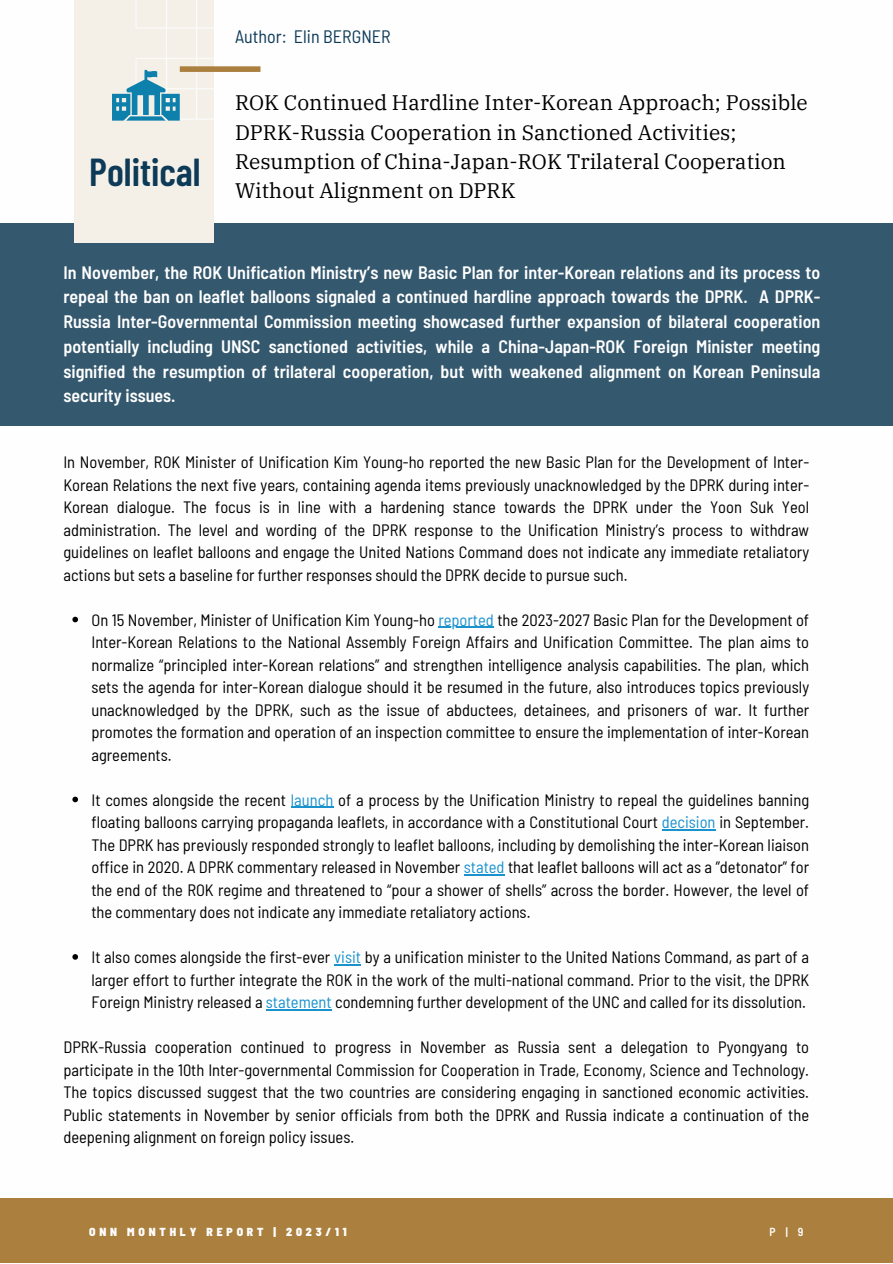
<style>
.page{position:relative;width:893px;height:1264px;background:#fff}
.page>*{position:absolute;margin:0;border:0;box-sizing:border-box;transform-origin:0 0}
.t1{font:600 39px "Barlow Condensed";color:#0d3a57}
.t2{font:21px/29.2px "IBM Plex Serif";color:#000}
.t3{font:600 semi-condensed 18px/24.8px "Barlow";color:#fff;text-align:justify}
.t4{font:semi-condensed 18px "Barlow";color:#0d3a57}
.t5{font:semi-condensed 16.5px/22.5px "Barlow";color:#000;text-align:justify}
.t6{font:900 semi-condensed 11.55px "Barlow";letter-spacing:.33em;color:#fff}
.t7{font:600 semi-condensed 11.55px "Barlow";color:#fff}
.s1{color:#1a92ce}
</style>
<div class="page">
<div style="left:0;top:223px;width:892px;height:203px;background:#34586e"></div>
<div style="left:75px;top:0;width:139px;height:242px;background:#f4f0e8"></div>
<img style="left:136px;top:0;width:125px;height:121px">
<div style="left:180px;top:66px;width:80px;height:6px;background:#ab803f"></div>
<svg style="left:72px;top:616px;width:6px;height:6px"></svg>
<hr style="left:438px;top:627px;width:56px;height:1px;background:#1a92ce">
<svg style="left:72px;top:796px;width:6px;height:6px"></svg>
<hr style="left:291px;top:806px;width:42px;height:2px;background:#1a92ce">
<hr style="left:661px;top:829px;width:54px;height:1px;background:#1a92ce">
<hr style="left:464px;top:874px;width:40px;height:1px;background:#1a92ce">
<svg style="left:72px;top:954px;width:6px;height:5px"></svg>
<svg style="left:334px;top:964px;width:27px;height:1px"></svg>
<hr style="left:266px;top:1009px;width:66px;height:1px;background:#1a92ce">
<div style="left:0;top:1198px;width:892px;height:64px;background:#ab803f"></div>
<svg style="left:112px;top:70px;width:67px;height:51px"></svg>
<p class="t1" style="left:89px;top:147px;width:113px">Political</p>
<p class="t4" style="left:235px;top:25px;width:157px">Author: Elin BERGNER</p>
<p class="t2" style="left:235px;top:88px;width:574px">ROK Continued Hardline Inter-Korean Approach; Possible DPRK-Russia Cooperation in Sanctioned Activities; Resumption of China-Japan-ROK Trilateral Cooperation Without Alignment on DPRK</p>
<p class="t3" style="left:63px;top:259px;width:758px">In November, the ROK Unification Ministry’s new Basic Plan for inter-Korean relations and its process to repeal the ban on leaflet balloons signaled a continued hardline approach towards the DPRK. A DPRK-Russia Inter-Governmental Commission meeting showcased further expansion of bilateral cooperation potentially including UNSC sanctioned activities, while a China-Japan-ROK Foreign Minister meeting signified the resumption of trilateral cooperation, but with weakened alignment on Korean Peninsula security issues.</p>
<p class="t5" style="left:63px;top:450px;width:747px">In November, ROK Minister of Unification Kim Young-ho reported the new Basic Plan for the Development of Inter-Korean Relations the next five years, containing agenda items previously unacknowledged by the DPRK during inter-Korean dialogue. The focus is in line with a hardening stance towards the DPRK under the Yoon Suk Yeol administration. The level and wording of the DPRK response to the Unification Ministry’s process to withdraw guidelines on leaflet balloons and engage the United Nations Command does not indicate any immediate retaliatory actions but sets a baseline for further responses should the DPRK decide to pursue such.</p>
<p class="t5" style="left:91px;top:608px;width:719px">On 15 November, Minister of Unification Kim Young-ho <span class="s1">reported</span> the 2023-2027 Basic Plan for the Development of Inter-Korean Relations to the National Assembly Foreign Affairs and Unification Committee. The plan aims to normalize “principled inter-Korean relations” and strengthen intelligence analysis capabilities. The plan, which sets the agenda for inter-Korean dialogue should it be resumed in the future, also introduces topics previously unacknowledged by the DPRK, such as the issue of abductees, detainees, and prisoners of war. It further promotes the formation and operation of an inspection committee to ensure the implementation of inter-Korean agreements.</p>
<p class="t5" style="left:91px;top:787px;width:719px">It comes alongside the recent <span class="s1">launch</span> of a process by the Unification Ministry to repeal the guidelines banning floating balloons carrying propaganda leaflets, in accordance with a Constitutional Court <span class="s1">decision</span> in September.<br>The DPRK has previously responded strongly to leaflet balloons, including by demolishing the inter-Korean liaison office in 2020. A DPRK commentary released in November <span class="s1">stated</span> that leaflet balloons will act as a ”detonator” for the end of the ROK regime and threatened to “pour a shower of shells” across the border. However, the level of the commentary does not indicate any immediate retaliatory actions.</p>
<p class="t5" style="left:91px;top:945px;width:719px">It also comes alongside the first-ever <span class="s1">visit</span> by a unification minister to the United Nations Command, as part of a larger effort to further integrate the ROK in the work of the multi-national command. Prior to the visit, the DPRK Foreign Ministry released a <span class="s1">statement</span> condemning further development of the UNC and called for its dissolution.</p>
<p class="t5" style="left:63px;top:1035px;width:747px">DPRK-Russia cooperation continued to progress in November as Russia sent a delegation to Pyongyang to participate in the 10th Inter-governmental Commission for Cooperation in Trade, Economy, Science and Technology.<br>The topics discussed suggest that the two countries are considering engaging in sanctioned economic activities.<br>Public statements in November by senior officials from both the DPRK and Russia indicate a continuation of the deepening alignment on foreign policy issues.</p>
<p class="t6" style="left:89px;top:1224px;width:259px">ONN MONTHLY REPORT | 2023/11</p>
<p class="t7" style="left:769px;top:1224px;width:35px">P|9</p>
</div>
